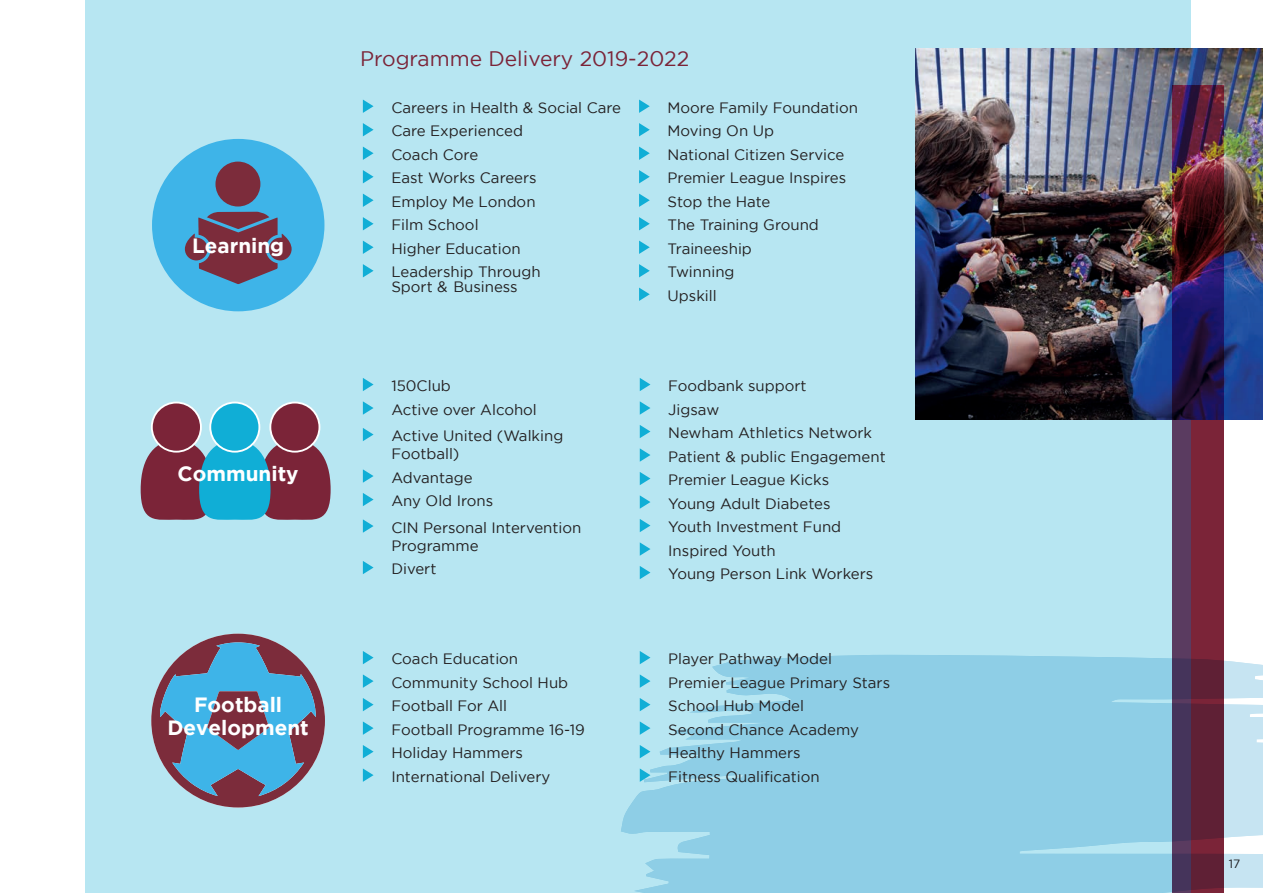
<style>
.page{position:relative;width:1263px;height:893px;background:#fff}
.page>*{position:absolute;margin:0;border:0;box-sizing:border-box;transform-origin:0 0}
.t1{font:21px "Gotham";color:#7b2438}
.t2{font:700 20.7px "Gotham";color:#fff}
.t3{font:15px/18px "Gotham";color:#231f20}
.t4{font:12px "Gotham";color:#231f20}
</style>
<div class="page">
<div style="left:85px;top:0;width:1106px;height:893px;background:#b7e6f2"></div>
<svg style="left:141px;top:440px;width:190px;height:80px;background:#5e647e"></svg>
<div style="left:152px;top:403px;width:49px;height:49px;background:#7b2438;border-radius:50%"></div>
<div style="left:151px;top:402px;width:51px;height:51px;border:2px solid #fff;border-radius:50%"></div>
<div style="left:270px;top:403px;width:49px;height:49px;background:#7b2438;border-radius:50%"></div>
<div style="left:269px;top:402px;width:51px;height:51px;border:2px solid #fff;border-radius:50%"></div>
<div style="left:210px;top:403px;width:49px;height:49px;background:#10aed6;border-radius:50%"></div>
<div style="left:209px;top:402px;width:51px;height:51px;border:2px solid #fff;border-radius:50%"></div>
<svg style="left:151px;top:634px;width:174px;height:173px"></svg>
<div style="left:152px;top:139px;width:172px;height:172px;background:#3eb4e8;border-radius:50%"></div>
<div style="left:215px;top:162px;width:45px;height:44px;background:#7c2c3b;border-radius:50%"></div>
<svg style="left:184px;top:211px;width:108px;height:73px"></svg>
<img style="left:916px;top:48px;width:347px;height:372px">
<svg style="left:1172px;top:85px;width:52px;height:570px;background:#4f1f41"></svg>
<svg style="left:621px;top:655px;width:642px;height:238px;background:#91c4da"></svg>
<svg style="left:363px;top:100px;width:11px;height:13px"></svg>
<svg style="left:363px;top:123px;width:11px;height:13px"></svg>
<svg style="left:363px;top:147px;width:11px;height:13px"></svg>
<svg style="left:363px;top:170px;width:11px;height:13px"></svg>
<svg style="left:363px;top:194px;width:11px;height:13px"></svg>
<svg style="left:363px;top:217px;width:11px;height:13px"></svg>
<svg style="left:363px;top:241px;width:11px;height:13px"></svg>
<svg style="left:363px;top:264px;width:11px;height:13px"></svg>
<svg style="left:639px;top:100px;width:11px;height:13px"></svg>
<svg style="left:639px;top:123px;width:11px;height:13px"></svg>
<svg style="left:639px;top:147px;width:11px;height:13px"></svg>
<svg style="left:639px;top:170px;width:11px;height:13px"></svg>
<svg style="left:639px;top:194px;width:11px;height:13px"></svg>
<svg style="left:639px;top:217px;width:11px;height:13px"></svg>
<svg style="left:639px;top:241px;width:11px;height:13px"></svg>
<svg style="left:639px;top:264px;width:11px;height:13px"></svg>
<svg style="left:639px;top:288px;width:11px;height:13px"></svg>
<svg style="left:363px;top:378px;width:11px;height:13px"></svg>
<svg style="left:363px;top:401px;width:11px;height:14px"></svg>
<svg style="left:363px;top:428px;width:11px;height:13px"></svg>
<svg style="left:363px;top:469px;width:11px;height:14px"></svg>
<svg style="left:363px;top:493px;width:11px;height:13px"></svg>
<svg style="left:363px;top:519px;width:11px;height:14px"></svg>
<svg style="left:363px;top:561px;width:11px;height:13px"></svg>
<svg style="left:640px;top:378px;width:10px;height:13px"></svg>
<svg style="left:640px;top:401px;width:10px;height:14px"></svg>
<svg style="left:640px;top:425px;width:10px;height:13px"></svg>
<svg style="left:640px;top:448px;width:10px;height:14px"></svg>
<svg style="left:640px;top:472px;width:10px;height:13px"></svg>
<svg style="left:640px;top:495px;width:10px;height:14px"></svg>
<svg style="left:640px;top:519px;width:10px;height:13px"></svg>
<svg style="left:640px;top:542px;width:10px;height:14px"></svg>
<svg style="left:640px;top:566px;width:10px;height:13px"></svg>
<svg style="left:363px;top:651px;width:11px;height:13px"></svg>
<svg style="left:363px;top:674px;width:11px;height:14px"></svg>
<svg style="left:363px;top:698px;width:11px;height:13px"></svg>
<svg style="left:363px;top:721px;width:11px;height:14px"></svg>
<svg style="left:363px;top:745px;width:11px;height:13px"></svg>
<svg style="left:363px;top:768px;width:11px;height:14px"></svg>
<svg style="left:640px;top:651px;width:10px;height:13px"></svg>
<svg style="left:640px;top:674px;width:10px;height:14px"></svg>
<svg style="left:640px;top:698px;width:10px;height:13px"></svg>
<svg style="left:640px;top:721px;width:10px;height:14px"></svg>
<svg style="left:640px;top:745px;width:10px;height:13px"></svg>
<svg style="left:640px;top:768px;width:10px;height:14px"></svg>
<p class="t2" style="left:192px;top:233px;width:94px">Learning</p>
<p class="t2" style="left:178px;top:462px;width:122px">Community</p>
<p class="t2" style="left:194px;top:693px;width:90px">Football</p>
<p class="t2" style="left:167px;top:716px;width:143px">Development</p>
<p class="t1" style="left:360px;top:47px;width:331px">Programme Delivery 2019-2022</p>
<p class="t3" style="left:391px;top:98px;width:231px">Careers in Health &amp; Social Care</p>
<p class="t3" style="left:391px;top:122px;width:133px">Care Experienced</p>
<p class="t3" style="left:391px;top:145px;width:88px">Coach Core</p>
<p class="t3" style="left:391px;top:169px;width:147px">East Works Careers</p>
<p class="t3" style="left:391px;top:192px;width:146px">Employ Me London</p>
<p class="t3" style="left:391px;top:216px;width:89px">Film School</p>
<p class="t3" style="left:391px;top:239px;width:131px">Higher Education</p>
<p class="t3" style="left:391px;top:264px;width:151px;line-height:15px">Leadership Through<br>Sport &amp; Business</p>
<p class="t3" style="left:668px;top:98px;width:192px">Moore Family Foundation</p>
<p class="t3" style="left:668px;top:122px;width:108px">Moving On Up</p>
<p class="t3" style="left:668px;top:145px;width:178px">National Citizen Service</p>
<p class="t3" style="left:668px;top:169px;width:180px">Premier League Inspires</p>
<p class="t3" style="left:668px;top:192px;width:104px">Stop the Hate</p>
<p class="t3" style="left:668px;top:216px;width:153px">The Training Ground</p>
<p class="t3" style="left:668px;top:239px;width:86px">Traineeship</p>
<p class="t3" style="left:668px;top:263px;width:68px">Twinning</p>
<p class="t3" style="left:668px;top:286px;width:51px">Upskill</p>
<p class="t3" style="left:391px;top:377px;width:61px">150Club</p>
<p class="t3" style="left:391px;top:400px;width:147px">Active over Alcohol</p>
<p class="t3" style="left:391px;top:427px;width:173px">Active United (Walking<br>Football)</p>
<p class="t3" style="left:391px;top:468px;width:83px">Advantage</p>
<p class="t3" style="left:391px;top:492px;width:103px">Any Old Irons</p>
<p class="t3" style="left:391px;top:518px;width:192px">CIN Personal Intervention<br>Programme</p>
<p class="t3" style="left:391px;top:560px;width:47px">Divert</p>
<p class="t3" style="left:391px;top:650px;width:128px">Coach Education</p>
<p class="t3" style="left:391px;top:673px;width:178px">Community School Hub</p>
<p class="t3" style="left:391px;top:697px;width:117px">Football For All</p>
<p class="t3" style="left:391px;top:720px;width:195px">Football Programme 16-19</p>
<p class="t3" style="left:391px;top:744px;width:133px">Holiday Hammers</p>
<p class="t3" style="left:391px;top:767px;width:160px">International Delivery</p>
<p class="t3" style="left:668px;top:377px;width:140px">Foodbank support</p>
<p class="t3" style="left:668px;top:400px;width:52px">Jigsaw</p>
<p class="t3" style="left:668px;top:424px;width:205px">Newham Athletics Network</p>
<p class="t3" style="left:668px;top:447px;width:219px">Patient &amp; public Engagement</p>
<p class="t3" style="left:668px;top:471px;width:162px">Premier League Kicks</p>
<p class="t3" style="left:668px;top:494px;width:164px">Young Adult Diabetes</p>
<p class="t3" style="left:668px;top:518px;width:174px">Youth Investment Fund</p>
<p class="t3" style="left:668px;top:541px;width:109px">Inspired Youth</p>
<p class="t3" style="left:668px;top:565px;width:207px">Young Person Link Workers</p>
<p class="t3" style="left:668px;top:650px;width:165px">Player Pathway Model</p>
<p class="t3" style="left:668px;top:673px;width:223px">Premier League Primary Stars</p>
<p class="t3" style="left:668px;top:697px;width:137px">School Hub Model</p>
<p class="t3" style="left:668px;top:720px;width:192px">Second Chance Academy</p>
<p class="t3" style="left:668px;top:744px;width:134px">Healthy Hammers</p>
<p class="t3" style="left:668px;top:767px;width:153px">Fitness Qualification</p>
<p class="t4" style="left:1229px;top:857px;width:13px">17</p>
</div>
